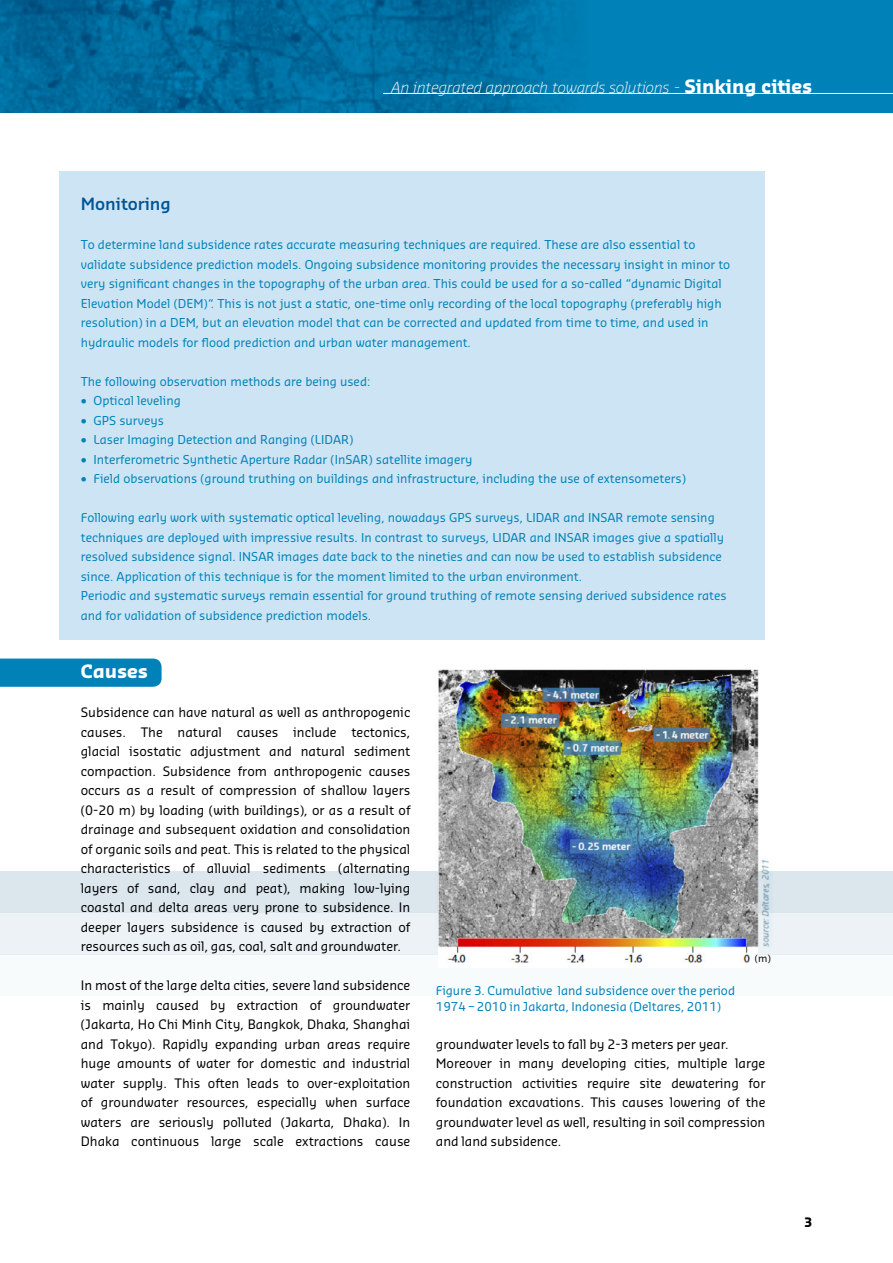
<style>
.page{position:relative;width:893px;height:1263px;background:#fff}
.page>*{position:absolute;margin:0;border:0;box-sizing:border-box;transform-origin:0 0}
.t1{font:700 18px "Sansa Pro";color:#fff}
.t2{font:600 16.5px "Sansa Pro";color:#005594}
.t3{font:italic 300 15px "Sansa Pro";color:#fff}
.t4{font:12.75px/19.5px "Sansa Pro";color:#000;text-align:justify}
.t5{font:700 12.75px "Sansa Pro";color:#000}
.t6{font:12px/19.5px "Sansa Pro";color:#0082b8}
.t7{font:9.75px "Sansa Pro";color:#000}
.s1{font-style:normal}
.s2{font-weight:700;font-style:normal;font-size:18px}
</style>
<div class="page">
<div style="left:0;top:0;width:893px;height:112px;background:#0082b8"></div>
<img style="left:0;top:0;width:589px;height:112px">
<hr style="left:383px;top:93px;width:510px;height:1px;background:#fff">
<div style="left:0;top:659px;width:162px;height:28px;background:#0082b8"></div>
<div style="left:0;top:871px;width:893px;height:42px;background:#dbe6ed"></div>
<div style="left:0;top:913px;width:893px;height:41px;background:#edf2f6"></div>
<div style="left:0;top:954px;width:893px;height:42px;background:#f8fbfc"></div>
<div style="left:60px;top:171px;width:705px;height:468px;background:#cce4f3"></div>
<img style="left:436px;top:670px;width:337px;height:285px">
<img style="left:439px;top:669px;width:319px;height:294px">
<p class="t3" style="left:392px;top:78px;width:422px">An integrated approach towards solutions <span class="s1">-</span> <span class="s2">Sinking cities</span></p>
<h2 class="t2" style="left:81px;top:193px;width:92px">Monitoring</h2>
<p class="t6" style="left:81px;top:234px;width:651px">To determine land subsidence rates accurate measuring techniques are required. These are also essential to validate subsidence prediction models. Ongoing subsidence monitoring provides the necessary insight in minor to very significant changes in the topography of the urban area. This could be used for a so-called “dynamic Digital Elevation Model (DEM)“. This is not just a static, one-time only recording of the local topography (preferably high resolution) in a DEM, but an elevation model that can be corrected and updated from time to time, and used in hydraulic models for flood prediction and urban water management.</p>
<p class="t6" style="left:81px;top:371px;width:291px">The following observation methods are being used:</p>
<p class="t6" style="left:81px;top:390px;width:102px">• Optical leveling</p>
<p class="t6" style="left:81px;top:410px;width:85px">• GPS surveys</p>
<p class="t6" style="left:81px;top:429px;width:274px">• Laser Imaging Detection and Ranging (LIDAR)</p>
<p class="t6" style="left:81px;top:449px;width:393px">• Interferometric Synthetic Aperture Radar (InSAR) satellite imagery</p>
<p class="t6" style="left:81px;top:468px;width:607px">• Field observations (ground truthing on buildings and infrastructure, including the use of extensometers)</p>
<p class="t6" style="left:81px;top:507px;width:647px">Following early work with systematic optical leveling, nowadays GPS surveys, LIDAR and INSAR remote sensing techniques are deployed with impressive results. In contrast to surveys, LIDAR and INSAR images give a spatially resolved subsidence signal. INSAR images date back to the nineties and can now be used to establish subsidence since. Application of this technique is for the moment limited to the urban environment.<br>Periodic and systematic surveys remain essential for ground truthing of remote sensing derived subsidence rates and for validation of subsidence prediction models.</p>
<h1 class="t1" style="left:81px;top:659px;width:69px">Causes</h1>
<p class="t4" style="left:81px;top:702px;width:331px">Subsidence can have natural as well as anthropogenic causes. The natural causes include tectonics, glacial isostatic adjustment and natural sediment compaction. Subsidence from anthropogenic causes occurs as a result of compression of shallow layers (0-20 m) by loading (with buildings), or as a result of drainage and subsequent oxidation and consolidation of organic soils and peat. This is related to the physical characteristics of alluvial sediments (alternating layers of sand, clay and peat), making low-lying coastal and delta areas very prone to subsidence. In deeper layers subsidence is caused by extraction of resources such as oil, gas, coal, salt and groundwater.</p>
<p class="t4" style="left:81px;top:975px;width:331px">In most of the large delta cities, severe land subsidence is mainly caused by extraction of groundwater (Jakarta, Ho Chi Minh City, Bangkok, Dhaka, Shanghai and Tokyo). Rapidly expanding urban areas require huge amounts of water for domestic and industrial water supply. This often leads to over-exploitation of groundwater resources, especially when surface waters are seriously polluted (Jakarta, Dhaka). In Dhaka continuous large scale extractions cause</p>
<p class="t6" style="left:436px;top:981px;width:301px;line-height:16.5px">Figure 3. Cumulative land subsidence over the period<br>1974 – 2010 in Jakarta, Indonesia (Deltares, 2011)</p>
<p class="t7" style="left:755px;top:952px;width:18px">(m)</p>
<p class="t4" style="left:436px;top:1033px;width:331px;text-align:left">groundwater levels to fall by 2-3 meters per year.<br>Moreover in many developing cities, multiple large construction activities require site dewatering for foundation excavations. This causes lowering of the groundwater level as well, resulting in soil compression and land subsidence.</p>
<p class="t5" style="left:804px;top:1213px;width:9px">3</p>
</div>
